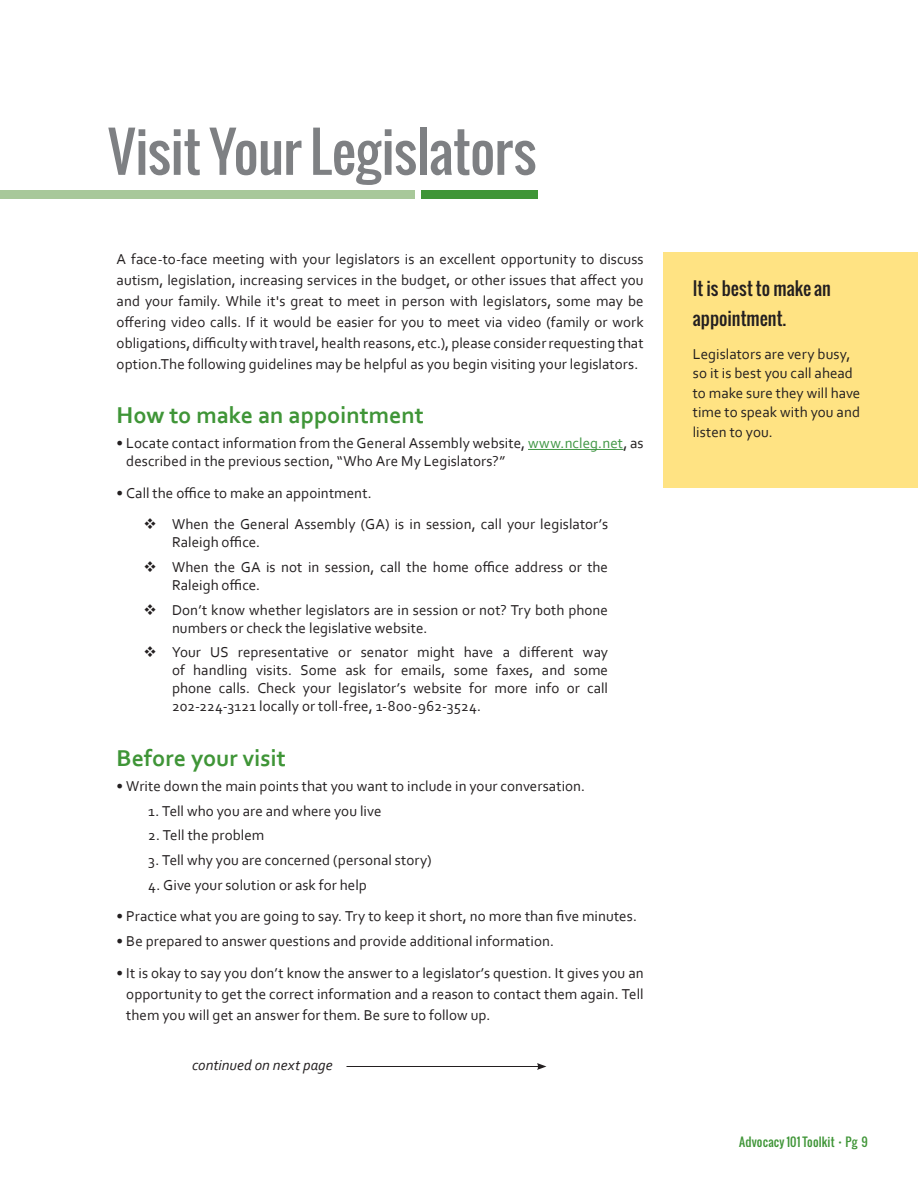
<style>
.page{position:relative;width:918px;height:1188px;background:#fff}
.page>*{position:absolute;margin:0;border:0;box-sizing:border-box;transform-origin:0 0}
.t1{font:54px "Oswald";letter-spacing:-.01em;color:#7e8083}
.t2{font:700 24px "Corbel";color:#3f9537}
.t3{font:18px/30px "Oswald";color:#231f20}
.t4{font:15px/21px "Corbel";letter-spacing:.005em;color:#231f20}
.t5{font:italic 15px "Corbel";letter-spacing:.005em;color:#231f20}
.t6{font:12px "Oswald";letter-spacing:.015em;color:#3f9537}
.s1{color:#409644}
.s2{font-weight:300}
</style>
<div class="page">
<hr style="left:346px;top:1066px;width:193px;height:1px;background:#231f20">
<svg style="left:537px;top:1063px;width:9px;height:7px"></svg>
<div style="left:663px;top:252px;width:255px;height:236px;background:#ffe383"></div>
<div style="left:0;top:190px;width:415px;height:9px;background:#a8c89a"></div>
<div style="left:422px;top:190px;width:116px;height:9px;background:#3f9537"></div>
<hr style="left:528px;top:449px;width:95px;height:1px;background:#409644">
<p class="t1" style="left:108px;top:111px;width:430px">Visit Your Legislators</p>
<p class="t4" style="left:117px;top:248px;width:529px;text-align:justify">A face-to-face meeting with your legislators is an excellent opportunity to discuss autism, legislation, increasing services in the budget, or other issues that affect you and your family. While it's great to meet in person with legislators, some may be offering video calls. If it would be easier for you to meet via video (family or work obligations, difficulty with travel, health reasons, etc.), please consider requesting that option.The following guidelines may be helpful as you begin visiting your legislators.</p>
<p class="t2" style="left:117px;top:400px;width:309px">How to make an appointment</p>
<p class="t4" style="left:126px;top:434px;width:519px;line-height:18px;text-indent:-10px">• Locate contact information from the General Assembly website, <span class="s1">www.ncleg.net</span>, as described in the previous section, “Who Are My Legislators?”</p>
<p class="t4" style="left:117px;top:482px;width:257px">• Call the office to make an appointment.</p>
<p class="t4" style="left:172px;top:515px;width:438px;line-height:18px;text-indent:-28px">❖ When the General Assembly (GA) is in session, call your legislator’s<br>Raleigh office.</p>
<p class="t4" style="left:172px;top:557px;width:438px;line-height:18px;text-indent:-28px">❖ When the GA is not in session, call the home office address or the<br>Raleigh office.</p>
<p class="t4" style="left:172px;top:600px;width:438px;line-height:18px;text-indent:-28px">❖ Don’t know whether legislators are in session or not? Try both phone numbers or check the legislative website.</p>
<p class="t4" style="left:172px;top:643px;width:438px;line-height:18px;text-align:justify;text-indent:-28px">❖ Your US representative or senator might have a different way of handling visits. Some ask for emails, some faxes, and some phone calls. Check your legislator’s website for more info or call 202-224-3121 locally or toll-free, 1-800-962-3524.</p>
<p class="t2" style="left:117px;top:743px;width:171px">Before your visit</p>
<p class="t4" style="left:117px;top:775px;width:470px">• Write down the main points that you want to include in your conversation.</p>
<p class="t4" style="left:148px;top:800px;width:235px">1. Tell who you are and where you live</p>
<p class="t4" style="left:148px;top:824px;width:118px">2. Tell the problem</p>
<p class="t4" style="left:148px;top:849px;width:285px">3. Tell why you are concerned (personal story)</p>
<p class="t4" style="left:148px;top:874px;width:220px">4. Give your solution or ask for help</p>
<p class="t4" style="left:117px;top:905px;width:522px">• Practice what you are going to say. Try to keep it short, no more than five minutes.</p>
<p class="t4" style="left:117px;top:930px;width:439px">• Be prepared to answer questions and provide additional information.</p>
<p class="t4" style="left:126px;top:962px;width:519px;text-align:justify;text-indent:-10px">• It is okay to say you don’t know the answer to a legislator’s question. It gives you an opportunity to get the correct information and a reason to contact them again. Tell them you will get an answer for them. Be sure to follow up.</p>
<p class="t5" style="left:192px;top:1055px;width:142px">continued on next page</p>
<p class="t3" style="left:693px;top:273px;width:140px">It is best to make an appointment.</p>
<p class="t4" style="left:693px;top:344px;width:169px;line-height:19.5px">Legislators are very busy, so it is best you call ahead to make sure they will have time to speak with you and listen to you.</p>
<p class="t6" style="left:739px;top:1133px;width:130px">Advocacy 101 Toolkit <span class="s2">•</span> Pg 9</p>
</div>
